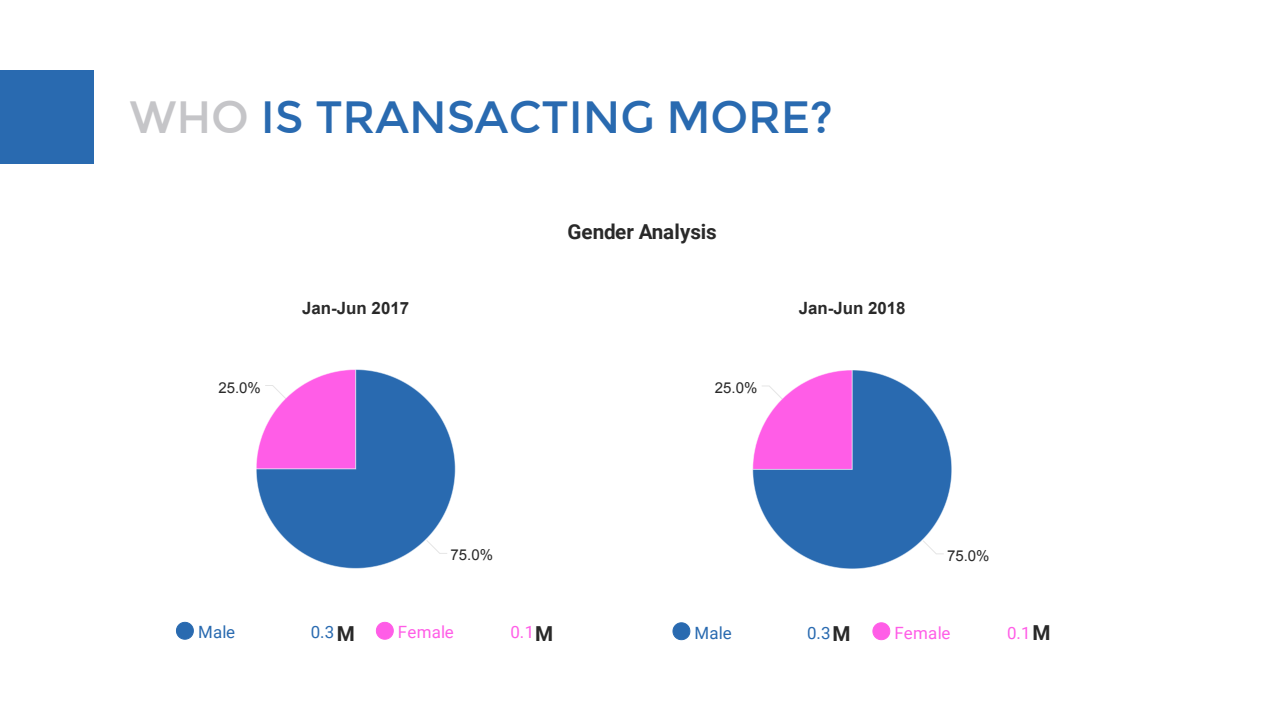
<style>
.page{position:relative;width:1281px;height:720px;background:#fff}
.page>*{position:absolute;margin:0;border:0;box-sizing:border-box;transform-origin:0 0}
.t1{font:45px "Montserrat";color:#296ab0}
.t2{font:700 20.62px "Roboto";color:#292929}
.t3{font:700 16.88px "Arial";color:#292929}
.t4{font:16.88px "Roboto";letter-spacing:.015em;color:#ff5de7}
.t5{font:16.88px "Roboto";letter-spacing:.015em;color:#296ab0}
.t6{font:15px "Arial";color:#292929}
.s1{color:#c5c5c8}
.s2{font-weight:700;font-size:20.62px;color:#292929}
</style>
<div class="page">
<div style="left:0;top:70px;width:94px;height:94px;background:#296ab0"></div>
<svg style="left:256px;top:369px;width:200px;height:200px"></svg>
<svg style="left:425px;top:539px;width:23px;height:15px"></svg>
<svg style="left:176px;top:621px;width:17px;height:19px"></svg>
<svg style="left:375px;top:621px;width:18px;height:19px"></svg>
<svg style="left:752px;top:370px;width:200px;height:199px"></svg>
<svg style="left:921px;top:539px;width:23px;height:16px"></svg>
<svg style="left:672px;top:622px;width:17px;height:19px"></svg>
<svg style="left:872px;top:622px;width:17px;height:19px"></svg>
<h1 class="t1" style="left:129px;top:91px;width:704px"><span class="s1">WHO</span> IS TRANSACTING MORE?</h1>
<p class="t6" style="left:218px;top:379px;width:44px">25.0%</p>
<p class="t3" style="left:302px;top:298px;width:108px">Jan-Jun 2017</p>
<p class="t6" style="left:450px;top:547px;width:44px">75.0%</p>
<p class="t2" style="left:567px;top:220px;width:151px">Gender Analysis</p>
<p class="t6" style="left:714px;top:379px;width:44px">25.0%</p>
<p class="t3" style="left:798px;top:299px;width:108px">Jan-Jun 2018</p>
<p class="t6" style="left:946px;top:547px;width:44px">75.0%</p>
<p class="t2" style="left:337px;top:622px;width:20px">M</p>
<p class="t2" style="left:535px;top:622px;width:20px">M</p>
<p class="t5" style="left:694px;top:623px;width:39px">Male</p>
<p class="t5" style="left:807px;top:623px;width:45px">0.3<span class="s2">M</span></p>
<p class="t4" style="left:894px;top:623px;width:57px">Female</p>
<p class="t4" style="left:1006px;top:623px;width:45px">0.1<span class="s2">M</span></p>
<p class="t5" style="left:198px;top:623px;width:39px">Male</p>
<p class="t5" style="left:310px;top:623px;width:25px">0.3</p>
<p class="t4" style="left:398px;top:623px;width:57px">Female</p>
<p class="t4" style="left:510px;top:623px;width:25px">0.1</p>
</div>
